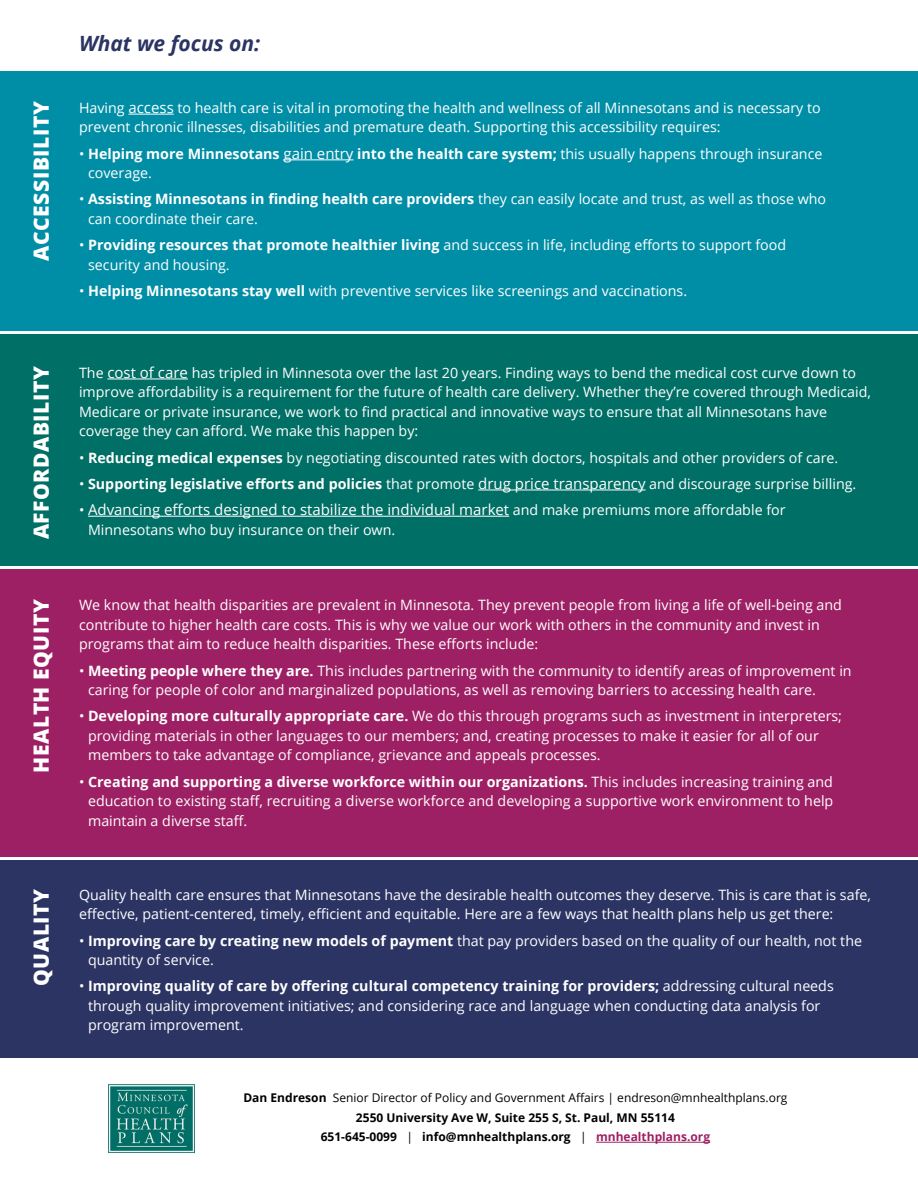
<style>
.page{position:relative;width:918px;height:1188px;background:#fff}
.page>*{position:absolute;margin:0;border:0;box-sizing:border-box;transform-origin:0 0}
.t1{font:800 21px "Open Sans";letter-spacing:.025em;color:#fff}
.t2{font:italic 700 21px "Open Sans";color:#2b3463}
.t3{font:15px "Open Sans";color:#fff}
.t4{font:14.25px/19.5px "Open Sans";color:#fff}
.t5{font:700 14.25px/19.5px "Open Sans";color:#fff}
.t6{font:700 12px/19.5px "Open Sans";color:#000;text-align:center}
.s1{font-size:15px}
.s2{font-weight:400}
.s3{font-weight:400;font-size:15px}
.s4{font-weight:700}
.s5{font-size:14.25px}
.s6{color:#9e2064}
</style>
<div class="page">
<div style="left:0;top:71px;width:918px;height:260px;background:#008ea6"></div>
<div style="left:0;top:334px;width:918px;height:232px;background:#006f66"></div>
<div style="left:0;top:569px;width:918px;height:288px;background:#9e2064"></div>
<div style="left:0;top:861px;width:918px;height:197px;background:#2b3463"></div>
<hr style="left:596px;top:1142px;width:114px;height:1px;background:#9e2064">
<img style="left:109px;top:1085px;width:85px;height:68px">
<hr style="left:107px;top:379px;width:81px;height:1px;background:#fff">
<hr style="left:478px;top:490px;width:168px;height:1px;background:#fff">
<hr style="left:88px;top:516px;width:421px;height:1px;background:#fff">
<hr style="left:128px;top:114px;width:46px;height:1px;background:#fff">
<hr style="left:283px;top:159px;width:71px;height:1px;background:#fff">
<h1 class="t1" style="left:25px;top:261px;width:161px;rotate:-90deg">ACCESSIBILITY</h1>
<h1 class="t2" style="left:79px;top:28px;width:182px">What we focus on:</h1>
<p class="t4" style="left:79px;top:98px;width:743px">Having <span class="s1">access</span> to health care is vital in promoting the health and wellness of all Minnesotans and is necessary to prevent chronic illnesses, disabilities and premature death. Supporting this accessibility requires:</p>
<p class="t5" style="left:88px;top:143px;width:736px;text-indent:-9px"><span class="s2">•</span> Helping more Minnesotans <span class="s3">gain entry</span> into the health care system; <span class="s2">this usually happens through insurance coverage.</span></p>
<p class="t4" style="left:88px;top:189px;width:740px;text-indent:-9px">• <span class="s4">Assisting Minnesotans in finding health care providers</span> they can easily locate and trust, as well as those who can coordinate their care.</p>
<p class="t4" style="left:88px;top:235px;width:700px;text-indent:-9px">• <span class="s4">Providing resources that promote healthier living</span> and success in life, including efforts to support food security and housing.</p>
<p class="t4" style="left:79px;top:281px;width:610px">• <span class="s4">Helping Minnesotans stay well</span> with preventive services like screenings and vaccinations.</p>
<h1 class="t1" style="left:25px;top:539px;width:175px;rotate:-90deg">AFFORDABILITY</h1>
<h1 class="t1" style="left:25px;top:773px;width:175px;rotate:-90deg">HEALTH EQUITY</h1>
<h1 class="t1" style="left:25px;top:986px;width:98px;rotate:-90deg">QUALITY</h1>
<p class="t4" style="left:79px;top:363px;width:794px">The <span class="s1">cost of care</span> has tripled in Minnesota over the last 20 years. Finding ways to bend the medical cost curve down to improve affordability is a requirement for the future of health care delivery. Whether they’re covered through Medicaid, Medicare or private insurance, we work to find practical and innovative ways to ensure that all Minnesotans have coverage they can afford. We make this happen by:</p>
<p class="t4" style="left:79px;top:447px;width:761px">• <span class="s4">Reducing medical expenses</span> by negotiating discounted rates with doctors, hospitals and other providers of care.</p>
<p class="t4" style="left:79px;top:474px;width:779px">• <span class="s4">Supporting legislative efforts and policies</span> that promote <span class="s1">drug price transparency</span> and discourage surprise billing.</p>
<p class="t3" style="left:79px;top:499px;width:708px"><span class="s5">•</span> Advancing efforts designed to stabilize the individual market <span class="s5">and make premiums more affordable for</span></p>
<p class="t4" style="left:88px;top:519px;width:309px">Minnesotans who buy insurance on their own.</p>
<p class="t4" style="left:79px;top:595px;width:764px">We know that health disparities are prevalent in Minnesota. They prevent people from living a life of well-being and contribute to higher health care costs. This is why we value our work with others in the community and invest in programs that aim to reduce health disparities. These efforts include:</p>
<p class="t4" style="left:88px;top:660px;width:765px;text-indent:-9px">• <span class="s4">Meeting people where they are.</span> This includes partnering with the community to identify areas of improvement in caring for people of color and marginalized populations, as well as removing barriers to accessing health care.</p>
<p class="t4" style="left:88px;top:706px;width:755px;text-indent:-9px">• <span class="s4">Developing more culturally appropriate care.</span> We do this through programs such as investment in interpreters; providing materials in other languages to our members; and, creating processes to make it easier for all of our members to take advantage of compliance, grievance and appeals processes.</p>
<p class="t4" style="left:88px;top:771px;width:747px;text-align:justify;text-indent:-9px">• <span class="s4">Creating and supporting a diverse workforce within our organizations.</span> This includes increasing training and education to existing staff, recruiting a diverse workforce and developing a supportive work environment to help maintain a diverse staff.</p>
<p class="t4" style="left:79px;top:885px;width:793px">Quality health care ensures that Minnesotans have the desirable health outcomes they deserve. This is care that is safe, effective, patient-centered, timely, efficient and equitable. Here are a few ways that health plans help us get there:</p>
<p class="t4" style="left:88px;top:930px;width:775px;text-indent:-9px">• <span class="s4">Improving care by creating new models of payment</span> that pay providers based on the quality of our health, not the quantity of service.</p>
<p class="t4" style="left:88px;top:976px;width:747px;text-indent:-9px">• <span class="s4">Improving quality of care by offering cultural competency training for providers;</span> addressing cultural needs through quality improvement initiatives; and considering race and language when conducting data analysis for program improvement.</p>
<p class="t6" style="left:243px;top:1088px;width:546px">Dan Endreson <span class="s2">Senior Director of Policy and Government Affairs | endreson@mnhealthplans.org<br></span>2550 University Ave W, Suite 255 S, St. Paul, MN 55114<br>651-645-0099 <span class="s2">|</span> info@mnhealthplans.org <span class="s2">|</span> <span class="s6">mnhealthplans.org</span></p>
</div>
